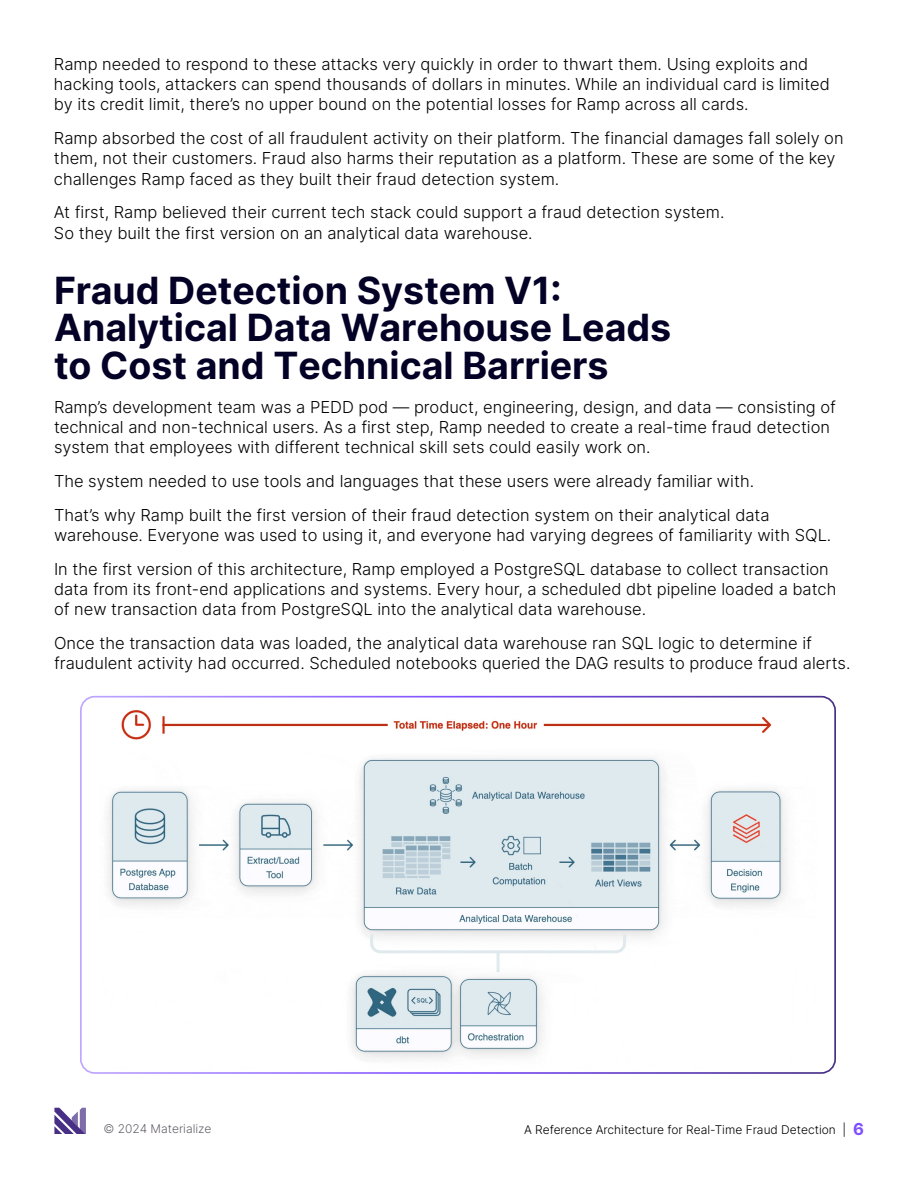
<style>
.page{position:relative;width:918px;height:1188px;background:#fff}
.page>*{position:absolute;margin:0;border:0;box-sizing:border-box;transform-origin:0 0}
.t1{font:37.5px/37.5px "Inter";color:#040126}
.t2{font:300 16.5px/20.2px "Inter";color:#000}
.t3{font:300 12px "Inter";color:#000}
.t4{font:300 12px "Inter";color:#66626a}
.s1{font-weight:400;font-size:16.5px;color:#7f4eff}
</style>
<div class="page">
<img style="left:107px;top:710px;width:680px;height:350px">
<div style="left:80px;top:696px;width:756px;height:378px;border:2px solid #fff;border-radius:14px"></div>
<svg style="left:55px;top:1108px;width:31px;height:26px"></svg>
<p class="t2" style="left:54px;top:54px;width:777px">Ramp needed to respond to these attacks very quickly in order to thwart them. Using exploits and hacking tools, attackers can spend thousands of dollars in minutes. While an individual card is limited by its credit limit, there’s no upper bound on the potential losses for Ramp across all cards.</p>
<p class="t2" style="left:54px;top:128px;width:791px">Ramp absorbed the cost of all fraudulent activity on their platform. The financial damages fall solely on them, not their customers. Fraud also harms their reputation as a platform. These are some of the key challenges Ramp faced as they built their fraud detection system.</p>
<p class="t2" style="left:54px;top:202px;width:672px;line-height:21px">At first, Ramp believed their current tech stack could support a fraud detection system.<br>So they built the first version on an analytical data warehouse.</p>
<h1 class="t1" style="left:54px;top:271px;width:619px">Fraud Detection System V1:<br>Analytical Data Warehouse Leads to Cost and Technical Barriers</h1>
<p class="t2" style="left:54px;top:396px;width:784px">Ramp’s development team was a PEDD pod — product, engineering, design, and data — consisting of technical and non-technical users. As a first step, Ramp needed to create a real-time fraud detection system that employees with different technical skill sets could easily work on.</p>
<p class="t2" style="left:54px;top:464px;width:717px;line-height:33.8px">The system needed to use tools and languages that these users were already familiar with.<br>That’s why Ramp built the first version of their fraud detection system on their analytical data</p>
<p class="t2" style="left:54px;top:518px;width:779px;line-height:33.8px">warehouse. Everyone was used to using it, and everyone had varying degrees of familiarity with SQL.<br>In the first version of this architecture, Ramp employed a PostgreSQL database to collect transaction</p>
<p class="t2" style="left:54px;top:579px;width:784px">data from its front-end applications and systems. Every hour, a scheduled dbt pipeline loaded a batch of new transaction data from PostgreSQL into the analytical data warehouse.</p>
<p class="t2" style="left:54px;top:633px;width:798px">Once the transaction data was loaded, the analytical data warehouse ran SQL logic to determine if fraudulent activity had occurred. Scheduled notebooks queried the DAG results to produce fraud alerts.</p>
<p class="t4" style="left:104px;top:1120px;width:109px">© 2024 Materialize</p>
<p class="t3" style="left:524px;top:1121px;width:341px">A Reference Architecture for Real-Time Fraud Detection | <span class="s1">6</span></p>
</div>
